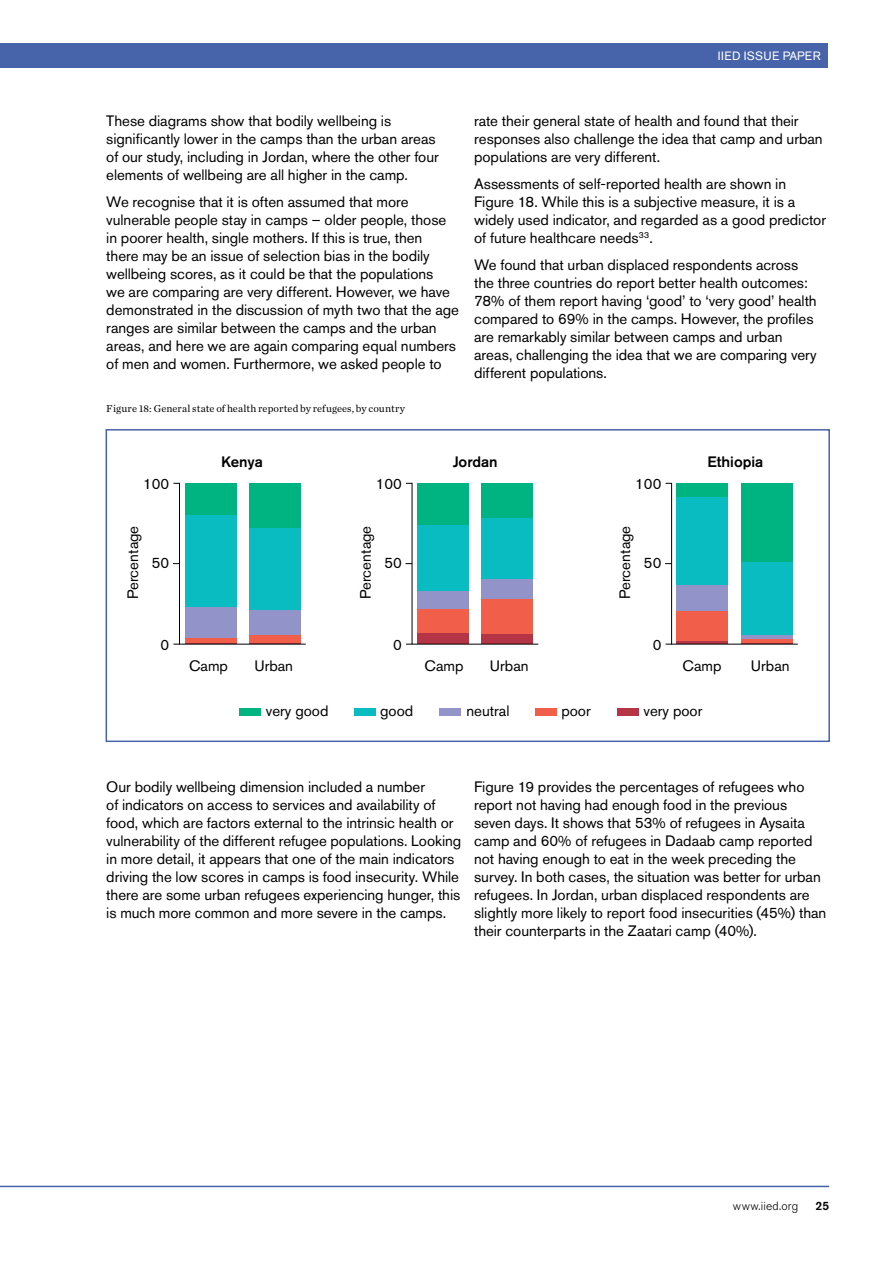
<style>
.page{position:relative;width:893px;height:1263px;background:#fff}
.page>*{position:absolute;margin:0;border:0;box-sizing:border-box;transform-origin:0 0}
.IIED_IP_Body_copy{font:15px/18px "Akzidenz Grotesk BE";letter-spacing:-.005em;color:#000}
.t1{font:500 15px "Akzidenz Grotesk BE";color:#000}
.t2{font:12px "Akzidenz Grotesk BE";letter-spacing:.02em;color:#fff}
.t3{font:300 12px "Akzidenz Grotesk BE";letter-spacing:.015em;color:#000}
.t4{font:500 12px "Akzidenz Grotesk BE";color:#000}
.IIED_IP_Figure_title{font:10.5px "Chronicle Text G1";letter-spacing:.01em;color:#000}
</style>
<div class="page">
<div style="left:0;top:43px;width:828px;height:24px;background:#4763a9"></div>
<hr style="left:0;top:1186px;width:829px;height:1px;background:#4763a9">
<div style="left:173px;top:483px;width:7px;height:161px;border:1px solid #000"></div>
<div style="left:665px;top:483px;width:7px;height:161px;border:1px solid #000"></div>
<div style="left:185px;top:483px;width:51px;height:32px;background:#00b482"></div>
<div style="left:185px;top:515px;width:51px;height:92px;background:#08bcc1"></div>
<div style="left:185px;top:607px;width:51px;height:31px;background:#9293c8"></div>
<div style="left:185px;top:638px;width:51px;height:6px;background:#f15f4b"></div>
<div style="left:249px;top:483px;width:51px;height:45px;background:#00b482"></div>
<div style="left:249px;top:528px;width:51px;height:83px;background:#08bcc1"></div>
<div style="left:249px;top:611px;width:51px;height:24px;background:#9293c8"></div>
<div style="left:249px;top:635px;width:51px;height:8px;background:#f15f4b"></div>
<hr style="left:249px;top:643px;width:51px;height:1px;background:#b53547">
<div style="left:417px;top:483px;width:52px;height:42px;background:#00b482"></div>
<div style="left:417px;top:525px;width:52px;height:66px;background:#08bcc1"></div>
<div style="left:417px;top:591px;width:52px;height:18px;background:#9293c8"></div>
<div style="left:417px;top:609px;width:52px;height:25px;background:#f15f4b"></div>
<div style="left:417px;top:634px;width:52px;height:10px;background:#b53547"></div>
<div style="left:481px;top:483px;width:52px;height:36px;background:#00b482"></div>
<div style="left:481px;top:519px;width:52px;height:61px;background:#08bcc1"></div>
<div style="left:481px;top:580px;width:52px;height:19px;background:#9293c8"></div>
<div style="left:481px;top:599px;width:52px;height:35px;background:#f15f4b"></div>
<div style="left:481px;top:634px;width:52px;height:10px;background:#b53547"></div>
<div style="left:677px;top:483px;width:51px;height:14px;background:#00b482"></div>
<div style="left:677px;top:497px;width:51px;height:88px;background:#08bcc1"></div>
<div style="left:677px;top:585px;width:51px;height:26px;background:#9293c8"></div>
<div style="left:677px;top:611px;width:51px;height:30px;background:#f15f4b"></div>
<hr style="left:677px;top:641px;width:51px;height:3px;background:#b53547">
<div style="left:741px;top:483px;width:52px;height:79px;background:#00b482"></div>
<div style="left:741px;top:562px;width:52px;height:73px;background:#08bcc1"></div>
<hr style="left:741px;top:635px;width:52px;height:4px;background:#9293c8">
<div style="left:741px;top:639px;width:52px;height:5px;background:#f15f4b"></div>
<div style="left:239px;top:708px;width:21px;height:8px;background:#00b482"></div>
<div style="left:355px;top:708px;width:21px;height:8px;background:#08bcc1"></div>
<div style="left:439px;top:708px;width:22px;height:8px;background:#9293c8"></div>
<div style="left:536px;top:708px;width:21px;height:8px;background:#f15f4b"></div>
<div style="left:617px;top:708px;width:21px;height:8px;background:#b53547"></div>
<hr style="left:179px;top:644px;width:127px;height:1px;background:#000">
<hr style="left:412px;top:644px;width:126px;height:1px;background:#000">
<hr style="left:672px;top:644px;width:126px;height:1px;background:#000">
<div style="left:106px;top:429px;width:724px;height:313px;border:2px solid #4763a9"></div>
<p class="t2" style="left:718px;top:48px;width:104px">IIED ISSUE PAPER</p>
<p class="IIED_IP_Body_copy" style="left:106px;top:112px;width:334px">These diagrams show that bodily wellbeing is significantly lower in the camps than the urban areas of our study, including in Jordan, where the other four elements of wellbeing are all higher in the camp.</p>
<p class="IIED_IP_Body_copy" style="left:106px;top:193px;width:354px">We recognise that it is often assumed that more vulnerable people stay in camps – older people, those in poorer health, single mothers. If this is true, then<br>there may be an issue of selection bias in the bodily wellbeing scores, as it could be that the populations<br>we are comparing are very different. However, we have demonstrated in the discussion of myth two that the age ranges are similar between the camps and the urban areas, and here we are again comparing equal numbers of men and women. Furthermore, we asked people to</p>
<p class="IIED_IP_Figure_title" style="left:106px;top:400px;width:300px">Figure 18: General state of health reported by refugees, by country</p>
<p class="IIED_IP_Body_copy" style="left:474px;top:112px;width:350px">rate their general state of health and found that their responses also challenge the idea that camp and urban populations are very different.</p>
<p class="IIED_IP_Body_copy" style="left:474px;top:175px;width:353px">Assessments of self-reported health are shown in Figure 18. While this is a subjective measure, it is a widely used indicator, and regarded as a good predictor of future healthcare needs<sup>33</sup>.</p>
<p class="IIED_IP_Body_copy" style="left:474px;top:256px;width:344px">We found that urban displaced respondents across the three countries do report better health outcomes:<br>78% of them report having ‘good’ to ‘very good’ health compared to 69% in the camps. However, the profiles are remarkably similar between camps and urban areas, challenging the idea that we are comparing very different populations.</p>
<p class="t1" style="left:221px;top:453px;width:43px">Kenya</p>
<p class="t1" style="left:453px;top:453px;width:46px">Jordan</p>
<p class="t1" style="left:707px;top:453px;width:57px">Ethiopia</p>
<p class="IIED_IP_Body_copy" style="left:143px;top:475px;width:28px">100</p>
<p class="IIED_IP_Body_copy" style="left:376px;top:475px;width:28px">100</p>
<p class="IIED_IP_Body_copy" style="left:635px;top:475px;width:28px">100</p>
<p class="IIED_IP_Body_copy" style="left:124px;top:599px;width:75px;rotate:-90deg">Percentage</p>
<p class="IIED_IP_Body_copy" style="left:152px;top:554px;width:19px">50</p>
<p class="IIED_IP_Body_copy" style="left:356px;top:599px;width:75px;rotate:-90deg">Percentage</p>
<p class="IIED_IP_Body_copy" style="left:384px;top:554px;width:19px">50</p>
<p class="IIED_IP_Body_copy" style="left:616px;top:599px;width:75px;rotate:-90deg">Percentage</p>
<p class="IIED_IP_Body_copy" style="left:644px;top:554px;width:19px">50</p>
<p class="IIED_IP_Body_copy" style="left:161px;top:635px;width:10px">0</p>
<p class="IIED_IP_Body_copy" style="left:393px;top:635px;width:10px">0</p>
<p class="IIED_IP_Body_copy" style="left:653px;top:635px;width:10px">0</p>
<p class="IIED_IP_Body_copy" style="left:189px;top:656px;width:40px">Camp</p>
<p class="IIED_IP_Body_copy" style="left:254px;top:656px;width:40px">Urban</p>
<p class="IIED_IP_Body_copy" style="left:425px;top:656px;width:40px">Camp</p>
<p class="IIED_IP_Body_copy" style="left:490px;top:656px;width:40px">Urban</p>
<p class="IIED_IP_Body_copy" style="left:683px;top:656px;width:40px">Camp</p>
<p class="IIED_IP_Body_copy" style="left:751px;top:656px;width:40px">Urban</p>
<p class="IIED_IP_Body_copy" style="left:266px;top:701px;width:64px">very good</p>
<p class="IIED_IP_Body_copy" style="left:380px;top:701px;width:35px">good</p>
<p class="IIED_IP_Body_copy" style="left:466px;top:701px;width:45px">neutral</p>
<p class="IIED_IP_Body_copy" style="left:561px;top:701px;width:31px">poor</p>
<p class="IIED_IP_Body_copy" style="left:643px;top:701px;width:61px">very poor</p>
<p class="IIED_IP_Body_copy" style="left:106px;top:778px;width:357px">Our bodily wellbeing dimension included a number<br>of indicators on access to services and availability of food, which are factors external to the intrinsic health or vulnerability of the different refugee populations. Looking in more detail, it appears that one of the main indicators driving the low scores in camps is food insecurity. While there are some urban refugees experiencing hunger, this is much more common and more severe in the camps.</p>
<p class="IIED_IP_Body_copy" style="left:474px;top:778px;width:354px">Figure 19 provides the percentages of refugees who report not having had enough food in the previous seven days. It shows that 53% of refugees in Aysaita camp and 60% of refugees in Dadaab camp reported not having enough to eat in the week preceding the survey. In both cases, the situation was better for urban refugees. In Jordan, urban displaced respondents are slightly more likely to report food insecurities (45%) than their counterparts in the Zaatari camp (40%).</p>
<p class="t3" style="left:733px;top:1199px;width:67px">www.iied.org</p>
<p class="t4" style="left:815px;top:1199px;width:15px">25</p>
</div>
